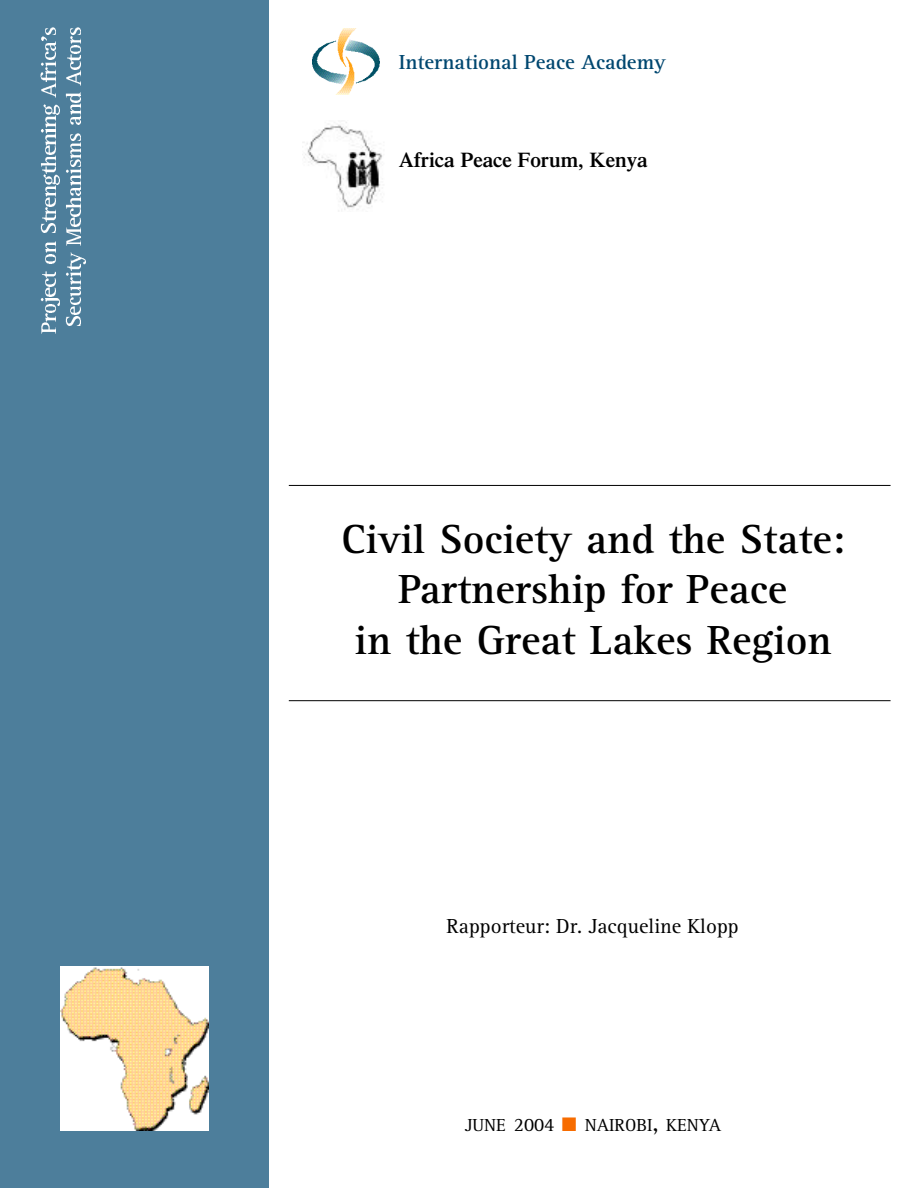
<style>
.page{position:relative;width:918px;height:1188px;background:#fff}
.page>*{position:absolute;margin:0;border:0;box-sizing:border-box;transform-origin:0 0}
.t1{font:700 42px/50.4px "Rotis Serif";color:#000;text-align:center}
.t2{font:21px "Rotis Serif";color:#000}
.t3{font:700 21px "Rotis Serif";color:#004770}
.t4{font:600 21px "Times";color:#000}
.t5{font:18px "Rotis Serif";color:#000}
.s1{font-size:19.5px}
.s2{color:#f76c00}
.s3{font-size:24px}
</style>
<div class="page">
<div style="left:0;top:0;width:269px;height:1188px;background:#4d7e9b"></div>
<img style="left:60px;top:967px;width:149px;height:163px">
<img style="left:312px;top:29px;width:67px;height:66px">
<hr style="left:289px;top:700px;width:601px;height:1px;background:#000">
<hr style="left:289px;top:485px;width:601px;height:1px;background:#000">
<img style="left:41px;top:305px;width:15px;height:28px">
<img style="left:40px;top:298px;width:20px;height:7px">
<img style="left:42px;top:271px;width:14px;height:25px">
<img style="left:45px;top:255px;width:11px;height:8px">
<img style="left:45px;top:241px;width:11px;height:11px">
<img style="left:40px;top:224px;width:16px;height:8px">
<img style="left:42px;top:185px;width:14px;height:37px">
<img style="left:43px;top:174px;width:17px;height:10px">
<img style="left:41px;top:116px;width:15px;height:58px">
<img style="left:43px;top:104px;width:17px;height:11px">
<img style="left:40px;top:75px;width:16px;height:23px">
<img style="left:40px;top:41px;width:16px;height:34px">
<svg style="left:41px;top:37px;width:5px;height:3px"></svg>
<img style="left:45px;top:28px;width:11px;height:7px">
<img style="left:65px;top:317px;width:16px;height:9px">
<img style="left:66px;top:272px;width:15px;height:43px">
<img style="left:67px;top:264px;width:14px;height:6px">
<img style="left:70px;top:252px;width:15px;height:12px">
<img style="left:66px;top:218px;width:15px;height:27px">
<img style="left:66px;top:134px;width:15px;height:82px">
<img style="left:70px;top:104px;width:11px;height:21px">
<img style="left:65px;top:92px;width:16px;height:10px">
<img style="left:66px;top:28px;width:15px;height:58px">
<img style="left:303px;top:122px;width:79px;height:89px">
<p class="t3" style="left:399px;top:54px;width:269px">International Peace Academy</p>
<p class="t4" style="left:399px;top:152px;width:250px">Africa Peace Forum, Kenya</p>
<p class="t1" style="left:341px;top:517px;width:505px">Civil Society and the State:<br>Partnership for Peace<br>in the Great Lakes Region</p>
<p class="t2" style="left:446px;top:918px;width:294px">Rapporteur: Dr. Jacqueline Klopp</p>
<p class="t5" style="left:465px;top:1118px;width:258px">JUNE <span class="s1">2004</span> <span class="s2">■</span> NAIROBI<span class="s3">,</span> KENYA</p>
</div>
